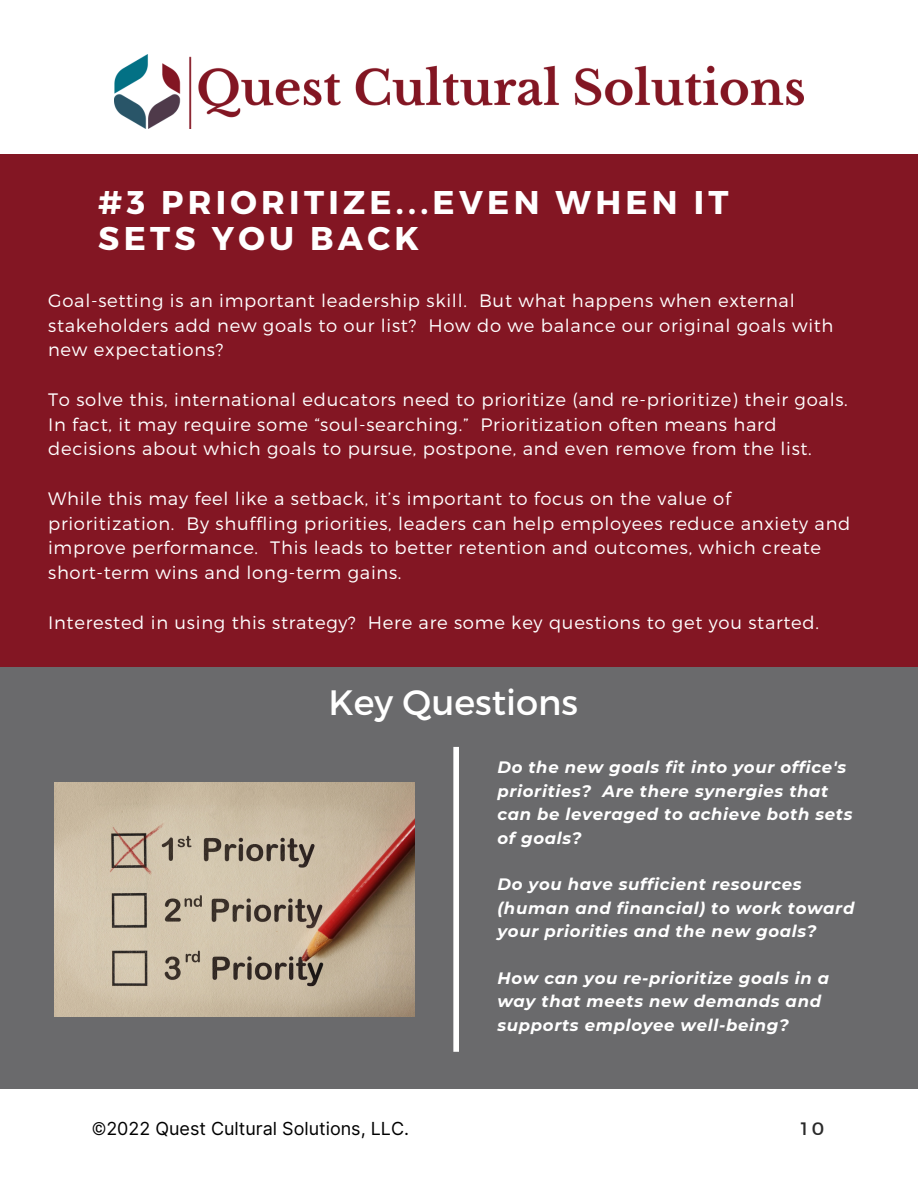
<style>
.page{position:relative;width:918px;height:1188px;background:#fff}
.page>*{position:absolute;margin:0;border:0;box-sizing:border-box;transform-origin:0 0}
.t1{font:35.25px "Montserrat";color:#fff}
.t2{font:700 32.85px/36px "Montserrat";letter-spacing:.13em;color:#fff}
.t3{font:300 18px/24.8px "Montserrat";letter-spacing:.04em;color:#fff}
.t4{font:18px "Inter";color:#000}
.t5{font:18px "Montserrat";color:#2a2a2a}
.t6{font:italic 700 16.5px/23.7px "Montserrat";letter-spacing:.04em;color:#fff}
</style>
<div class="page">
<div style="left:0;top:155px;width:918px;height:922px;background:#831623"></div>
<img style="left:115px;top:55px;width:688px;height:74px">
<div style="left:0;top:667px;width:918px;height:421px;background:#6a6a6c"></div>
<div style="left:453px;top:747px;width:6px;height:305px;background:#fff"></div>
<img style="left:54px;top:783px;width:360px;height:234px">
<p class="t2" style="left:98px;top:183px;width:632px">#3 PRIORITIZE...EVEN WHEN IT<br>SETS YOU BACK</p>
<p class="t3" style="left:48px;top:287px;width:787px">Goal-setting is an important leadership skill. But what happens when external stakeholders add new goals to our list? How do we balance our original goals with new expectations?</p>
<p class="t3" style="left:48px;top:386px;width:801px">To solve this, international educators need to prioritize (and re-prioritize) their goals.<br>In fact, it may require some “soul-searching.” Prioritization often means hard decisions about which goals to pursue, postpone, and even remove from the list.</p>
<p class="t3" style="left:48px;top:485px;width:804px">While this may feel like a setback, it’s important to focus on the value of prioritization. By shuffling priorities, leaders can help employees reduce anxiety and improve performance. This leads to better retention and outcomes, which create short-term wins and long-term gains.</p>
<p class="t3" style="left:48px;top:609px;width:772px">Interested in using this strategy? Here are some key questions to get you started.</p>
<p class="t1" style="left:329px;top:680px;width:251px">Key Questions</p>
<p class="t6" style="left:497px;top:755px;width:357px">Do the new goals fit into your office's priorities? Are there synergies that can be leveraged to achieve both sets of goals?</p>
<p class="t6" style="left:497px;top:872px;width:359px">Do you have sufficient resources (human and financial) to work toward your priorities and the new goals?</p>
<p class="t6" style="left:497px;top:966px;width:333px">How can you re-prioritize goals in a way that meets new demands and supports employee well-being?</p>
<p class="t4" style="left:92px;top:1117px;width:319px">©2022 Quest Cultural Solutions, LLC.</p>
<p class="t5" style="left:801px;top:1116px;width:25px">10</p>
</div>
